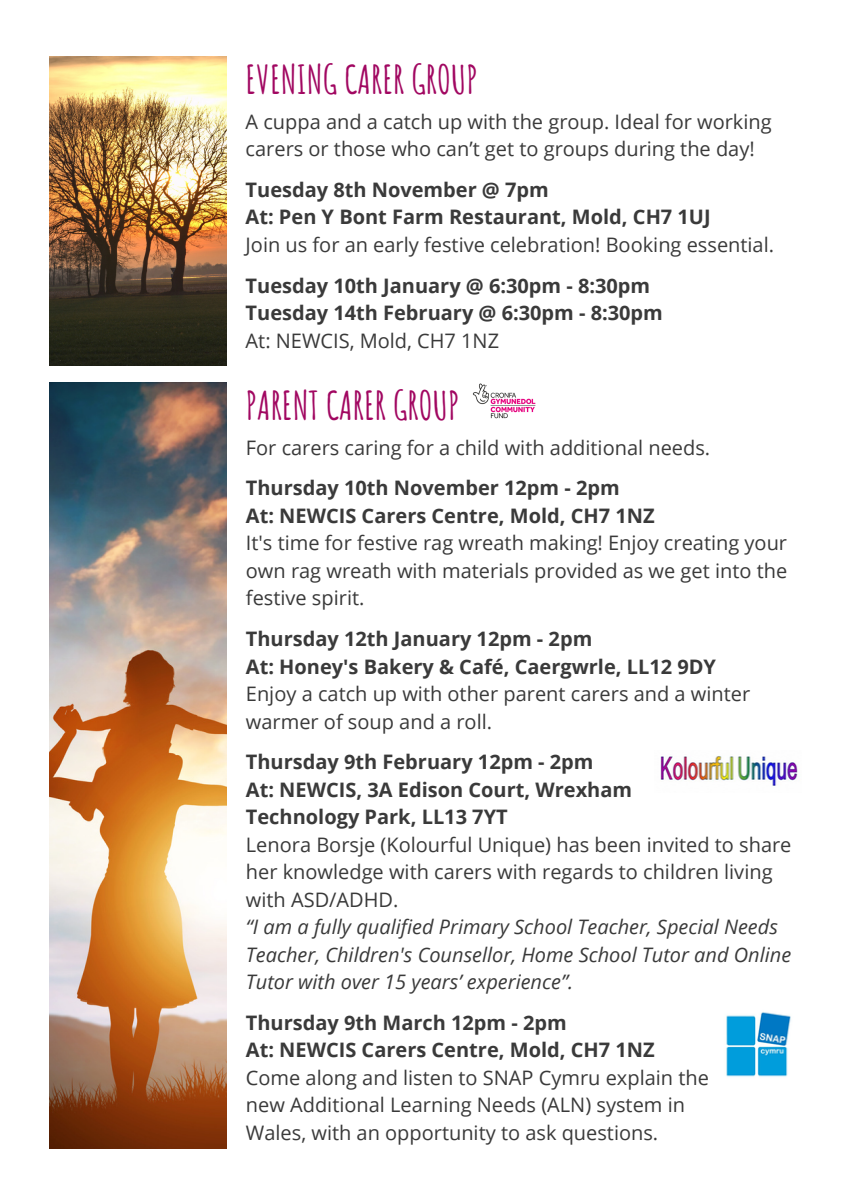
<style>
.page{position:relative;width:851px;height:1191px;background:#fff}
.page>*{position:absolute;margin:0;border:0;box-sizing:border-box;transform-origin:0 0}
.t1{font:700 38.8px "Amatic SC";color:#a10761}
.t2{font:20px/27.4px "Open Sans";color:#3a3a3a}
.t3{font:700 20px/27.4px "Open Sans";color:#3a3a3a}
.t4{font:italic 20px/27.4px "Open Sans";color:#3a3a3a}
</style>
<div class="page">
<img style="left:49px;top:57px;width:177px;height:308px">
<img style="left:50px;top:383px;width:176px;height:766px">
<img style="left:472px;top:383px;width:63px;height:36px">
<img style="left:660px;top:756px;width:138px;height:30px">
<img style="left:726px;top:1012px;width:65px;height:65px">
<h1 class="t1" style="left:245px;top:55px;width:233px">EVENING CARER GROUP</h1>
<p class="t2" style="left:245px;top:107px;width:527px">A cuppa and a catch up with the group. Ideal for working carers or those who can’t get to groups during the day!</p>
<p class="t3" style="left:245px;top:175px;width:466px">Tuesday 8th November @ 7pm<br>At: Pen Y Bont Farm Restaurant, Mold, CH7 1UJ</p>
<p class="t2" style="left:245px;top:230px;width:529px">Join us for an early festive celebration! Booking essential.</p>
<p class="t3" style="left:245px;top:271px;width:418px">Tuesday 10th January @ 6:30pm - 8:30pm<br>Tuesday 14th February @ 6:30pm - 8:30pm</p>
<p class="t2" style="left:245px;top:326px;width:255px">At: NEWCIS, Mold, CH7 1NZ</p>
<h1 class="t1" style="left:246px;top:381px;width:215px">PARENT CARER GROUP</h1>
<p class="t2" style="left:246px;top:433px;width:465px">For carers caring for a child with additional needs.</p>
<p class="t3" style="left:246px;top:474px;width:410px">Thursday 10th November 12pm - 2pm<br>At: NEWCIS Carers Centre, Mold, CH7 1NZ</p>
<p class="t2" style="left:246px;top:529px;width:542px;text-align:justify">It's time for festive rag wreath making! Enjoy creating your own rag wreath with materials provided as we get into the festive spirit.</p>
<p class="t3" style="left:246px;top:625px;width:471px">Thursday 12th January 12pm - 2pm<br>At: Honey's Bakery &amp; Café, Caergwrle, LL12 9DY</p>
<p class="t2" style="left:246px;top:680px;width:505px">Enjoy a catch up with other parent carers and a winter warmer of soup and a roll.</p>
<p class="t3" style="left:246px;top:748px;width:387px">Thursday 9th February 12pm - 2pm<br>At: NEWCIS, 3A Edison Court, Wrexham<br>Technology Park, LL13 7YT</p>
<p class="t2" style="left:246px;top:830px;width:547px">Lenora Borsje (Kolourful Unique) has been invited to share her knowledge with carers with regards to children living with ASD/ADHD.</p>
<p class="t4" style="left:246px;top:913px;width:546px">“I am a fully qualified Primary School Teacher, Special Needs<br>Teacher, Children's Counsellor, Home School Tutor and Online<br>Tutor with over 15 years’ experience”.</p>
<p class="t3" style="left:246px;top:1009px;width:410px">Thursday 9th March 12pm - 2pm<br>At: NEWCIS Carers Centre, Mold, CH7 1NZ</p>
<p class="t2" style="left:246px;top:1064px;width:464px">Come along and listen to SNAP Cymru explain the new Additional Learning Needs (ALN) system in<br>Wales, with an opportunity to ask questions.</p>
</div>
